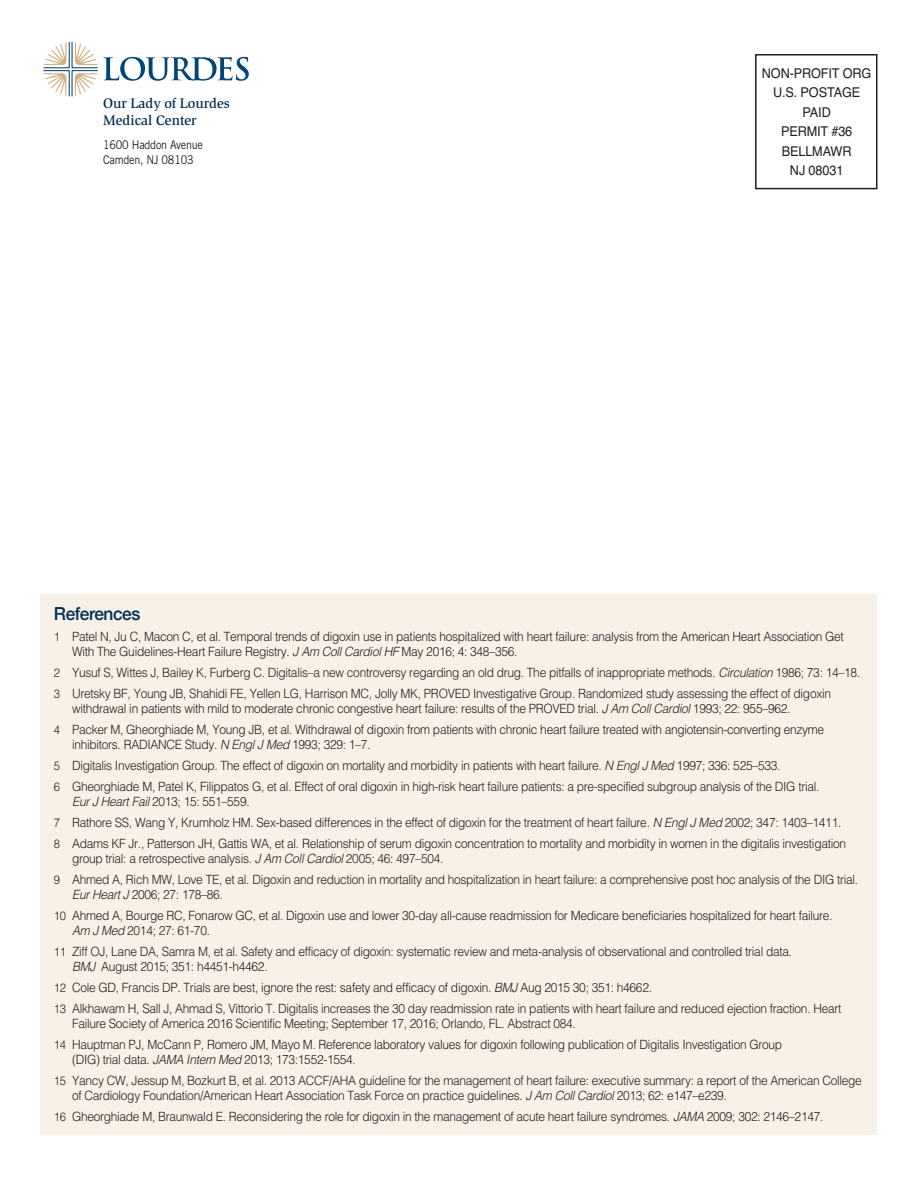
<style>
.page{position:relative;width:918px;height:1188px;background:#fff}
.page>*{position:absolute;margin:0;border:0;box-sizing:border-box;transform-origin:0 0}
.t1{font:500 18px "Helvetica Neue";letter-spacing:-.025em;color:#002e54;scale:.96 1}
.t2{font:14.25px/16.5px "Slimbach Md ITCTT";color:#002e54}
.t3{font:13.5px/19.5px "Helvetica";letter-spacing:-.01em;color:#231f20;text-align:center;scale:.94 1}
.t4{font:300 12.75px/21px "Helvetica";letter-spacing:-.025em;color:#231f20;scale:.94 1}
.t5{font:12px/15px "Trade Gothic";letter-spacing:-.02em;color:#231f20;scale:.9 1}
.s1{font-size:12px}
.s2{font-style:italic}
</style>
<div class="page">
<div style="left:40px;top:594px;width:838px;height:540px;background:#f7f1e8"></div>
<svg style="left:43px;top:42px;width:206px;height:55px"></svg>
<div style="left:755px;top:54px;width:123px;height:135px;border:2px solid #231f20"></div>
<p class="t2" style="left:103px;top:95px;width:128px">Our Lady of Lourdes<br>Medical Center</p>
<p class="t5" style="left:103px;top:139px;width:112px">1600 Haddon Avenue<br>Camden, NJ 08103</p>
<p class="t3" style="left:762px;top:63px;width:118px">NON-PROFIT ORG<br>U.S. POSTAGE<br>PAID<br>PERMIT #36<br>BELLMAWR<br>NJ 08031</p>
<h1 class="t1" style="left:54px;top:603px;width:92px">References</h1>
<p class="t4" style="left:72px;top:629px;width:823px;line-height:15px;text-indent:-18px"><span class="s1">1</span> Patel N, Ju C, Macon C, et al. Temporal trends of digoxin use in patients hospitalized with heart failure: analysis from the American Heart Association Get<br>With The Guidelines-Heart Failure Registry. <span class="s2">J Am Coll Cardiol HF</span> May 2016; 4: 348–356.</p>
<p class="t4" style="left:54px;top:662px;width:859px"><span class="s1">2</span> Yusuf S, Wittes J, Bailey K, Furberg C. Digitalis–a new controversy regarding an old drug. The pitfalls of inappropriate methods. <span class="s2">Circulation</span> 1986; 73: 14–18.<br><span class="s1">3</span> Uretsky BF, Young JB, Shahidi FE, Yellen LG, Harrison MC, Jolly MK, PROVED Investigative Group. Randomized study assessing the effect of digoxin</p>
<p class="t4" style="left:54px;top:698px;width:821px;text-indent:18px">withdrawal in patients with mild to moderate chronic congestive heart failure: results of the PROVED trial. <span class="s2">J Am Coll Cardiol</span> 1993; 22: 955–962.<br><span class="s1">4</span> Packer M, Gheorghiade M, Young JB, et al. Withdrawal of digoxin from patients with chronic heart failure treated with angiotensin-converting enzyme</p>
<p class="t4" style="left:54px;top:734px;width:816px;text-indent:18px">inhibitors. RADIANCE Study. <span class="s2">N Engl J Med</span> 1993; 329: 1–7.<br><span class="s1">5</span> Digitalis Investigation Group. The effect of digoxin on mortality and morbidity in patients with heart failure. <span class="s2">N Engl J Med</span> 1997; 336: 525–533.<br><span class="s1">6</span> Gheorghiade M, Patel K, Filippatos G, et al. Effect of oral digoxin in high-risk heart failure patients: a pre-specified subgroup analysis of the DIG trial.</p>
<p class="t4" style="left:54px;top:791px;width:844px;text-indent:18px"><span class="s2">Eur J Heart Fail</span> 2013; 15: 551–559.<br><span class="s1">7</span> Rathore SS, Wang Y, Krumholz HM. Sex-based differences in the effect of digoxin for the treatment of heart failure. <span class="s2">N Engl J Med</span> 2002; 347: 1403–1411.<br><span class="s1">8</span> Adams KF Jr., Patterson JH, Gattis WA, et al. Relationship of serum digoxin concentration to mortality and morbidity in women in the digitalis investigation</p>
<p class="t4" style="left:54px;top:848px;width:857px;text-indent:18px">group trial: a retrospective analysis. <span class="s2">J Am Coll Cardiol</span> 2005; 46: 497–504.<br><span class="s1">9</span> Ahmed A, Rich MW, Love TE, et al. Digoxin and reduction in mortality and hospitalization in heart failure: a comprehensive post hoc analysis of the DIG trial.</p>
<p class="t4" style="left:54px;top:884px;width:830px;text-indent:18px"><span class="s2">Eur Heart J</span> 2006; 27: 178–86.<br><span class="s1">10</span> Ahmed A, Bourge RC, Fonarow GC, et al. Digoxin use and lower 30-day all-cause readmission for Medicare beneficiaries hospitalized for heart failure.</p>
<p class="t4" style="left:54px;top:920px;width:787px;text-indent:18px"><span class="s2">Am J Med</span> 2014; 27: 61-70.<br><span class="s1">11</span> Ziff OJ, Lane DA, Samra M, et al. Safety and efficacy of digoxin: systematic review and meta-analysis of observational and controlled trial data.</p>
<p class="t4" style="left:54px;top:956px;width:839px;text-indent:18px"><span class="s2">BMJ</span> August 2015; 351: h4451-h4462.<br><span class="s1">12</span> Cole GD, Francis DP. Trials are best, ignore the rest: safety and efficacy of digoxin. <span class="s2">BMJ</span> Aug 2015 30; 351: h4662.<br><span class="s1">13</span> Alkhawam H, Sall J, Ahmad S, Vittorio T. Digitalis increases the 30 day readmission rate in patients with heart failure and reduced ejection fraction. Heart</p>
<p class="t4" style="left:54px;top:1013px;width:776px;text-indent:18px">Failure Society of America 2016 Scientific Meeting; September 17, 2016; Orlando, FL. Abstract 084.<br><span class="s1">14</span> Hauptman PJ, McCann P, Romero JM, Mayo M. Reference laboratory values for digoxin following publication of Digitalis Investigation Group</p>
<p class="t4" style="left:54px;top:1049px;width:861px;text-indent:18px">(DIG) trial data. <span class="s2">JAMA Intern Med</span> 2013; 173:1552-1554.<br><span class="s1">15</span> Yancy CW, Jessup M, Bozkurt B, et al. 2013 ACCF/AHA guideline for the management of heart failure: executive summary: a report of the American College</p>
<p class="t4" style="left:54px;top:1085px;width:820px;text-indent:18px">of Cardiology Foundation/American Heart Association Task Force on practice guidelines. <span class="s2">J Am Coll Cardiol</span> 2013; 62: e147–e239.<br><span class="s1">16</span> Gheorghiade M, Braunwald E. Reconsidering the role for digoxin in the management of acute heart failure syndromes. <span class="s2">JAMA</span> 2009; 302: 2146–2147.</p>
</div>
